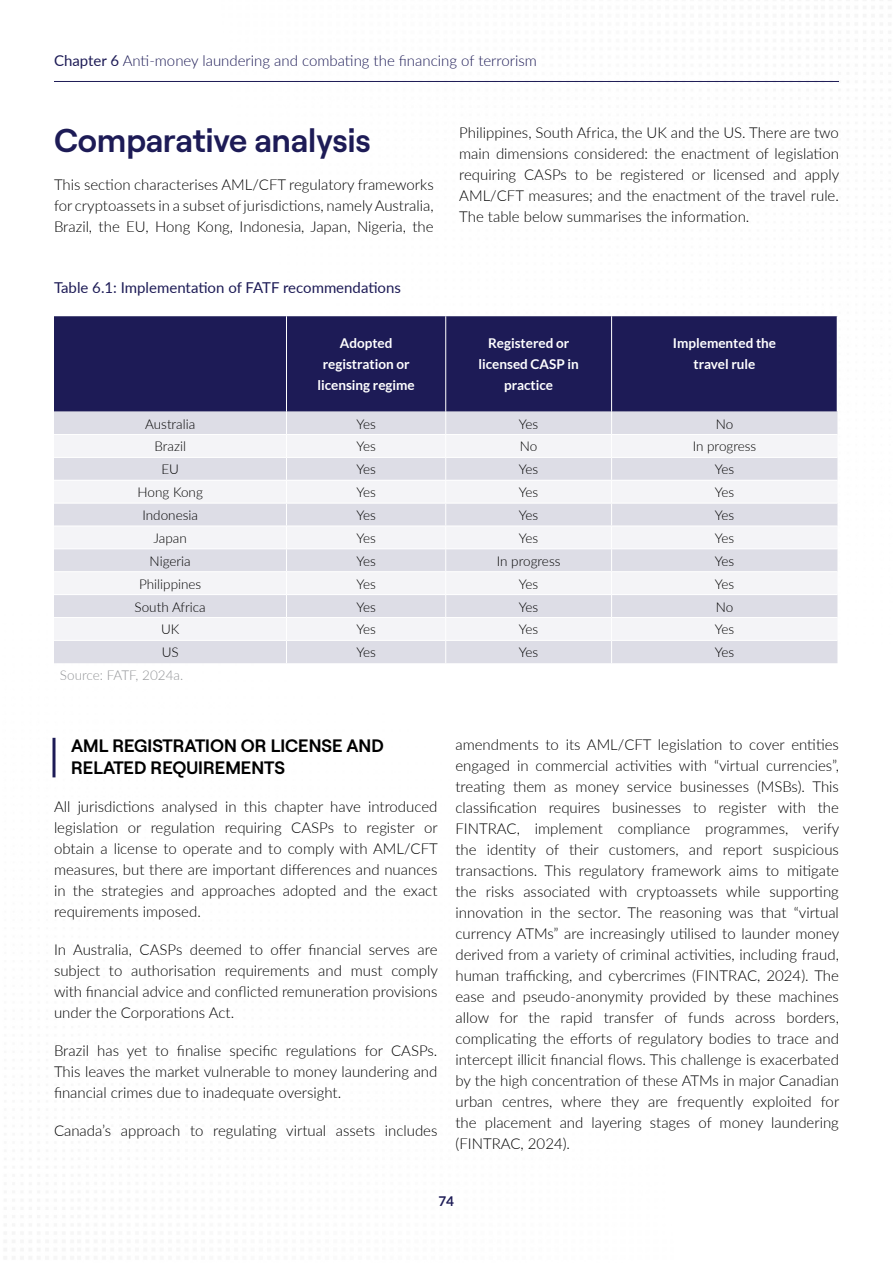
<style>
.page{position:relative;width:893px;height:1263px;background:#fff}
.page>*{position:absolute;margin:0;border:0;box-sizing:border-box;transform-origin:0 0}
.t1{font:600 33px "Roobert";color:#1d1b56}
.t2{font:600 18px/21.6px "Roobert";color:#000}
.t3{font:300 15px/21px "Lato";color:#000;text-align:justify}
.t4{font:300 15px "Lato";color:#1d1b56}
.t5{font:15px "Lato";color:#1d1b56}
.t6{font:300 13.5px "Lato";color:#000}
.t7{font:700 13.5px/21px "Lato";color:#fff;text-align:center}
.t8{font:300 13.5px "Lato";color:#939598}
.t9{font:700 13.5px "Lato";color:#1d1b56}
.s1{font-weight:400}
</style>
<div class="page">
<hr style="left:54px;top:81px;width:785px;height:1px;background:#1d1b56">
<div style="left:54px;top:316px;width:783px;height:96px;background:#1d1b56"></div>
<div style="left:54px;top:412px;width:783px;height:251px;background:#dddde6"></div>
<svg style="left:54px;top:435px;width:783px;height:205px;fill:#f4f4f7"></svg>
<hr style="left:286px;top:316px;width:1px;height:96px;background:#fff">
<hr style="left:445px;top:316px;width:1px;height:96px;background:#fff">
<hr style="left:611px;top:316px;width:1px;height:96px;background:#fff">
<hr style="left:54px;top:434px;width:232px;height:1px;background:#fff">
<hr style="left:286px;top:434px;width:160px;height:1px;background:#fff">
<hr style="left:446px;top:434px;width:166px;height:1px;background:#fff">
<hr style="left:612px;top:434px;width:225px;height:1px;background:#fff">
<hr style="left:54px;top:457px;width:232px;height:1px;background:#fff">
<hr style="left:286px;top:457px;width:160px;height:1px;background:#fff">
<hr style="left:446px;top:457px;width:166px;height:1px;background:#fff">
<hr style="left:612px;top:457px;width:225px;height:1px;background:#fff">
<hr style="left:54px;top:480px;width:232px;height:1px;background:#fff">
<hr style="left:286px;top:480px;width:160px;height:1px;background:#fff">
<hr style="left:446px;top:480px;width:166px;height:1px;background:#fff">
<hr style="left:612px;top:480px;width:225px;height:1px;background:#fff">
<hr style="left:54px;top:503px;width:232px;height:1px;background:#fff">
<hr style="left:286px;top:503px;width:160px;height:1px;background:#fff">
<hr style="left:446px;top:503px;width:166px;height:1px;background:#fff">
<hr style="left:612px;top:503px;width:225px;height:1px;background:#fff">
<hr style="left:54px;top:526px;width:232px;height:1px;background:#fff">
<hr style="left:286px;top:526px;width:160px;height:1px;background:#fff">
<hr style="left:446px;top:526px;width:166px;height:1px;background:#fff">
<hr style="left:612px;top:526px;width:225px;height:1px;background:#fff">
<hr style="left:54px;top:548px;width:232px;height:1px;background:#fff">
<hr style="left:286px;top:548px;width:160px;height:1px;background:#fff">
<hr style="left:446px;top:548px;width:166px;height:1px;background:#fff">
<hr style="left:612px;top:548px;width:225px;height:1px;background:#fff">
<hr style="left:54px;top:571px;width:232px;height:1px;background:#fff">
<hr style="left:286px;top:571px;width:160px;height:1px;background:#fff">
<hr style="left:446px;top:571px;width:166px;height:1px;background:#fff">
<hr style="left:612px;top:571px;width:225px;height:1px;background:#fff">
<hr style="left:54px;top:594px;width:232px;height:1px;background:#fff">
<hr style="left:286px;top:594px;width:160px;height:1px;background:#fff">
<hr style="left:446px;top:594px;width:166px;height:1px;background:#fff">
<hr style="left:612px;top:594px;width:225px;height:1px;background:#fff">
<hr style="left:54px;top:617px;width:232px;height:1px;background:#fff">
<hr style="left:286px;top:617px;width:160px;height:1px;background:#fff">
<hr style="left:446px;top:617px;width:166px;height:1px;background:#fff">
<hr style="left:612px;top:617px;width:225px;height:1px;background:#fff">
<hr style="left:54px;top:640px;width:232px;height:1px;background:#fff">
<hr style="left:286px;top:640px;width:160px;height:1px;background:#fff">
<svg style="left:286px;top:412px;width:1px;height:251px"></svg>
<hr style="left:446px;top:640px;width:166px;height:1px;background:#fff">
<svg style="left:445px;top:412px;width:1px;height:251px"></svg>
<hr style="left:612px;top:640px;width:225px;height:1px;background:#fff">
<svg style="left:611px;top:412px;width:1px;height:251px"></svg>
<svg style="left:52px;top:738px;width:4px;height:39px"></svg>
<p class="t4" style="left:54px;top:50px;width:484px"><span class="s1">Chapter 6</span> Anti-money laundering and combating the financing of terrorism</p>
<h1 class="t1" style="left:54px;top:115px;width:318px">Comparative analysis</h1>
<p class="t3" style="left:54px;top:173px;width:381px">This section characterises AML/CFT regulatory frameworks for cryptoassets in a subset of jurisdictions, namely Australia, Brazil, the EU, Hong Kong, Indonesia, Japan, Nigeria, the</p>
<p class="t5" style="left:54px;top:277px;width:348px">Table 6.1: Implementation of FATF recommendations</p>
<p class="t3" style="left:459px;top:121px;width:382px">Philippines, South Africa, the UK and the US. There are two main dimensions considered: the enactment of legislation requiring CASPs to be registered or licensed and apply AML/CFT measures; and the enactment of the travel rule.<br>The table below summarises the information.</p>
<p class="t7" style="left:317px;top:333px;width:99px">Adopted registration or licensing regime</p>
<p class="t7" style="left:478px;top:333px;width:102px">Registered or licensed CASP in practice</p>
<p class="t7" style="left:673px;top:333px;width:105px">Implemented the travel rule</p>
<p class="t6" style="left:145px;top:414px;width:52px">Australia</p>
<p class="t6" style="left:356px;top:414px;width:21px">Yes</p>
<p class="t6" style="left:519px;top:414px;width:21px">Yes</p>
<p class="t6" style="left:716px;top:414px;width:19px">No</p>
<p class="t6" style="left:154px;top:437px;width:33px">Brazil</p>
<p class="t6" style="left:356px;top:437px;width:21px">Yes</p>
<p class="t6" style="left:520px;top:437px;width:19px">No</p>
<p class="t6" style="left:693px;top:437px;width:65px">In progress</p>
<p class="t6" style="left:161px;top:460px;width:19px">EU</p>
<p class="t6" style="left:356px;top:460px;width:21px">Yes</p>
<p class="t6" style="left:519px;top:460px;width:21px">Yes</p>
<p class="t6" style="left:715px;top:460px;width:21px">Yes</p>
<p class="t6" style="left:138px;top:483px;width:67px">Hong Kong</p>
<p class="t6" style="left:356px;top:483px;width:21px">Yes</p>
<p class="t6" style="left:519px;top:483px;width:21px">Yes</p>
<p class="t6" style="left:715px;top:483px;width:21px">Yes</p>
<p class="t6" style="left:142px;top:506px;width:57px">Indonesia</p>
<p class="t6" style="left:356px;top:506px;width:21px">Yes</p>
<p class="t6" style="left:519px;top:506px;width:21px">Yes</p>
<p class="t6" style="left:715px;top:506px;width:21px">Yes</p>
<p class="t6" style="left:154px;top:529px;width:35px">Japan</p>
<p class="t6" style="left:356px;top:529px;width:21px">Yes</p>
<p class="t6" style="left:519px;top:529px;width:21px">Yes</p>
<p class="t6" style="left:715px;top:529px;width:21px">Yes</p>
<p class="t6" style="left:150px;top:551px;width:43px">Nigeria</p>
<p class="t6" style="left:356px;top:551px;width:21px">Yes</p>
<p class="t6" style="left:497px;top:551px;width:65px">In progress</p>
<p class="t6" style="left:715px;top:551px;width:21px">Yes</p>
<p class="t6" style="left:139px;top:574px;width:64px">Philippines</p>
<p class="t6" style="left:356px;top:574px;width:21px">Yes</p>
<p class="t6" style="left:519px;top:574px;width:21px">Yes</p>
<p class="t6" style="left:715px;top:574px;width:21px">Yes</p>
<p class="t6" style="left:135px;top:597px;width:73px">South Africa</p>
<p class="t6" style="left:356px;top:597px;width:21px">Yes</p>
<p class="t6" style="left:519px;top:597px;width:21px">Yes</p>
<p class="t6" style="left:716px;top:597px;width:19px">No</p>
<p class="t6" style="left:161px;top:620px;width:20px">UK</p>
<p class="t6" style="left:356px;top:620px;width:21px">Yes</p>
<p class="t6" style="left:519px;top:620px;width:21px">Yes</p>
<p class="t6" style="left:715px;top:620px;width:21px">Yes</p>
<p class="t6" style="left:162px;top:643px;width:19px">US</p>
<p class="t6" style="left:356px;top:643px;width:21px">Yes</p>
<p class="t6" style="left:519px;top:643px;width:21px">Yes</p>
<p class="t6" style="left:715px;top:643px;width:21px">Yes</p>
<p class="t8" style="left:60px;top:666px;width:125px">Source: FATF, 2024a.</p>
<p class="t2" style="left:71px;top:733px;width:314px">AML REGISTRATION OR LICENSE AND<br>RELATED REQUIREMENTS</p>
<p class="t3" style="left:54px;top:795px;width:385px">All jurisdictions analysed in this chapter have introduced legislation or regulation requiring CASPs to register or obtain a license to operate and to comply with AML/CFT measures, but there are important differences and nuances in the strategies and approaches adopted and the exact requirements imposed.</p>
<p class="t3" style="left:54px;top:938px;width:385px">In Australia, CASPs deemed to offer financial serves are subject to authorisation requirements and must comply with financial advice and conflicted remuneration provisions under the Corporations Act.</p>
<p class="t3" style="left:54px;top:1039px;width:385px">Brazil has yet to finalise specific regulations for CASPs.<br>This leaves the market vulnerable to money laundering and financial crimes due to inadequate oversight.</p>
<p class="t3" style="left:54px;top:1119px;width:385px">Canada’s approach to regulating virtual assets includes</p>
<p class="t3" style="left:455px;top:733px;width:385px">amendments to its AML/CFT legislation to cover entities engaged in commercial activities with “virtual currencies”, treating them as money service businesses (MSBs). This classification requires businesses to register with the FINTRAC, implement compliance programmes, verify the identity of their customers, and report suspicious transactions. This regulatory framework aims to mitigate the risks associated with cryptoassets while supporting innovation in the sector. The reasoning was that “virtual currency ATMs” are increasingly utilised to launder money derived from a variety of criminal activities, including fraud, human trafficking, and cybercrimes (FINTRAC, 2024). The ease and pseudo-anonymity provided by these machines allow for the rapid transfer of funds across borders, complicating the efforts of regulatory bodies to trace and intercept illicit financial flows. This challenge is exacerbated by the high concentration of these ATMs in major Canadian urban centres, where they are frequently exploited for the placement and layering stages of money laundering (FINTRAC, 2024).</p>
<p class="t9" style="left:438px;top:1194px;width:17px">74</p>
</div>
